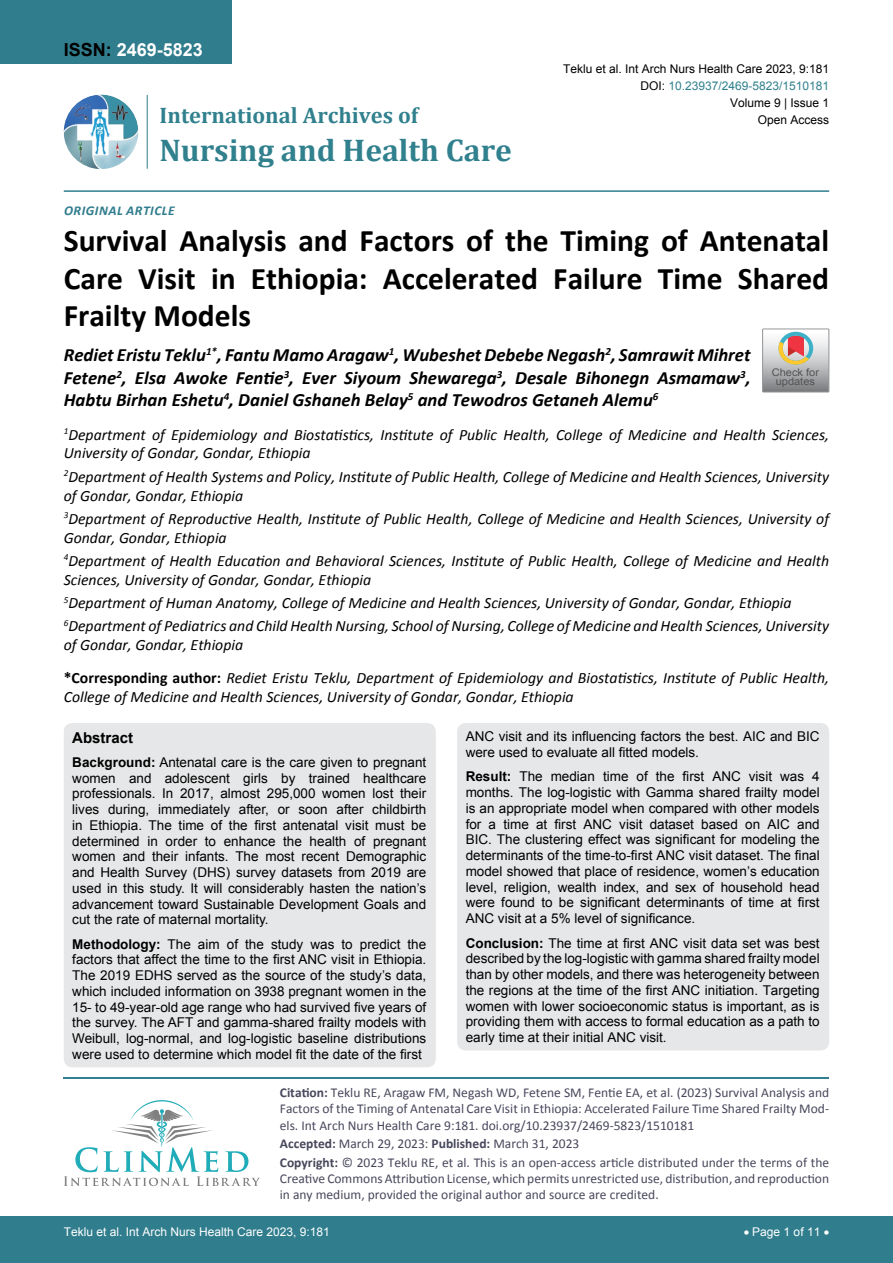
<style>
.page{position:relative;width:893px;height:1263px;background:#fff}
.page>*{position:absolute;margin:0;border:0;box-sizing:border-box;transform-origin:0 0}
.t1{font:700 31.5px/37.5px "Calibri";color:#000;text-align:justify}
.t2{font:700 31.5px "Cambria";color:#30808d}
.t3{font:700 22.5px "Cambria";color:#30808d}
.t4{font:italic 700 18.75px/22.5px "Calibri";color:#000;text-align:justify}
.t5{font:700 18px "Arial";color:#fff}
.t6{font:italic 15.75px/18.9px "Calibri";color:#000}
.t7{font:700 15px "Arial";color:#000}
.t8{font:13.5px/15.8px "Arial";color:#000;text-align:justify}
.t9{font:13.5px/16.2px "Calibri";color:#47475c}
.t10{font:italic 700 13.5px "Calibri";letter-spacing:.04em;color:#307d8d}
.t11{font:12px "Arial";color:#000}
.t12{font:12px "Arial";color:#fff}
.t13{font:12px "Arial";color:#30808d}
.t14{font:10.5px/9px "Arial";color:#535353;text-align:center;scale:1.06 1}
.s1{color:#000}
.s2{font-weight:700;font-style:normal}
.s3{font-weight:700}
</style>
<div class="page">
<hr style="left:64px;top:1077px;width:765px;height:1px;background:#30808d">
<svg style="left:64px;top:1100px;width:196px;height:86px"></svg>
<div style="left:0;top:1217px;width:893px;height:46px;background:#307d8d"></div>
<div style="left:0;top:0;width:231px;height:64px;background:#307d8d"></div>
<img style="left:64px;top:95px;width:74px;height:74px;border-radius:37px">
<hr style="left:147px;top:95px;width:1px;height:74px;background:#307d8d">
<hr style="left:64px;top:190px;width:765px;height:2px;background:#307d8d">
<div style="left:64px;top:723px;width:372px;height:344px;background:#e6e7e8;border-radius:9px"></div>
<div style="left:457px;top:723px;width:372px;height:327px;background:#e6e7e8;border-radius:9px"></div>
<svg style="left:763px;top:329px;width:66px;height:63px;background:#bdb6b3"></svg>
<h3 class="t5" style="left:64px;top:38px;width:141px"><span class="s1">ISSN:</span> 2469-5823</h3>
<h2 class="t3" style="left:160px;top:100px;width:260px">International Archives of</h2>
<h1 class="t2" style="left:160px;top:128px;width:354px">Nursing and Health Care</h1>
<p class="t10" style="left:64px;top:202px;width:112px">Origina l Article</p>
<p class="t11" style="left:563px;top:60px;width:268px">Teklu et al. Int Arch Nurs Health Care 2023, 9:181</p>
<p class="t11" style="left:730px;top:95px;width:101px">Volume 9 | Issue 1</p>
<p class="t13" style="left:640px;top:78px;width:190px"><span class="s1">DOI:</span> 10.23937/2469-5823/1510181</p>
<p class="t11" style="left:758px;top:112px;width:73px">Open Access</p>
<h1 class="t1" style="left:64px;top:222px;width:767px">Survival Analysis and Factors of the Timing of Antenatal Care Visit in Ethiopia: Accelerated Failure Time Shared Frailty Models</h1>
<p class="t4" style="left:64px;top:344px;width:688px">Rediet Eristu Teklu<sup>1*</sup>, Fantu Mamo Aragaw<sup>1</sup>, Wubeshet Debebe Negash<sup>2</sup>, Samrawit Mihret Fetene<sup>2</sup>, Elsa Awoke Fentie<sup>3</sup>, Ever Siyoum Shewarega<sup>3</sup>, Desale Bihonegn Asmamaw<sup>3</sup>, Habtu Birhan Eshetu<sup>4</sup>, Daniel Gshaneh Belay<sup>5</sup> and Tewodros Getaneh Alemu<sup>6</sup></p>
<p class="t6" style="left:64px;top:424px;width:767px"><sup>1</sup>Department of Epidemiology and Biostatistics, Institute of Public Health, College of Medicine and Health Sciences,<br>University of Gondar, Gondar, Ethiopia</p>
<p class="t6" style="left:64px;top:466px;width:767px"><sup>2</sup>Department of Health Systems and Policy, Institute of Public Health, College of Medicine and Health Sciences, University of Gondar, Gondar, Ethiopia</p>
<p class="t6" style="left:64px;top:508px;width:767px"><sup>3</sup>Department of Reproductive Health, Institute of Public Health, College of Medicine and Health Sciences, University of<br>Gondar, Gondar, Ethiopia</p>
<p class="t6" style="left:64px;top:550px;width:767px"><sup>4</sup>Department of Health Education and Behavioral Sciences, Institute of Public Health, College of Medicine and Health<br>Sciences, University of Gondar, Gondar, Ethiopia</p>
<p class="t6" style="left:64px;top:590px;width:767px;line-height:23.1px"><sup>5</sup>Department of Human Anatomy, College of Medicine and Health Sciences, University of Gondar, Gondar, Ethiopia<br><sup>6</sup>Department of Pediatrics and Child Health Nursing, School of Nursing, College of Medicine and Health Sciences, University</p>
<p class="t6" style="left:64px;top:634px;width:181px">of Gondar, Gondar, Ethiopia</p>
<p class="t14" style="left:772px;top:368px;width:46px">Check for updates</p>
<p class="t6" style="left:64px;top:668px;width:767px"><span class="s2">*Corresponding author:</span> Rediet Eristu Teklu, Department of Epidemiology and Biostatistics, Institute of Public Health,<br>College of Medicine and Health Sciences, University of Gondar, Gondar, Ethiopia</p>
<p class="t7" style="left:72px;top:727px;width:62px">Abstract</p>
<p class="t8" style="left:72px;top:754px;width:355px"><span class="s3">Background:</span> Antenatal care is the care given to pregnant women and adolescent girls by trained healthcare professionals. In 2017, almost 295,000 women lost their lives during, immediately after, or soon after childbirth in Ethiopia. The time of the first antenatal visit must be determined in order to enhance the health of pregnant women and their infants. The most recent Demographic and Health Survey (DHS) survey datasets from 2019 are used in this study. It will considerably hasten the nation’s advancement toward Sustainable Development Goals and cut the rate of maternal mortality.</p>
<p class="t8" style="left:72px;top:936px;width:356px"><span class="s3">Methodology:</span> The aim of the study was to predict the factors that affect the time to the first ANC visit in Ethiopia.<br>The 2019 EDHS served as the source of the study’s data, which included information on 3938 pregnant women in the 15- to 49-year-old age range who had survived five years of the survey. The AFT and gamma-shared frailty models with Weibull, log-normal, and log-logistic baseline distributions were used to determine which model fit the date of the first</p>
<p class="t8" style="left:466px;top:729px;width:355px">ANC visit and its influencing factors the best. AIC and BIC were used to evaluate all fitted models.</p>
<p class="t8" style="left:466px;top:769px;width:356px"><span class="s3">Result:</span> The median time of the first ANC visit was 4 months. The log-logistic with Gamma shared frailty model is an appropriate model when compared with other models for a time at first ANC visit dataset based on AIC and BIC. The clustering effect was significant for modeling the determinants of the time-to-first ANC visit dataset. The final model showed that place of residence, women’s education level, religion, wealth index, and sex of household head were found to be significant determinants of time at first ANC visit at a 5% level of significance.</p>
<p class="t8" style="left:466px;top:935px;width:355px"><span class="s3">Conclusion:</span> The time at first ANC visit data set was best described by the log-logistic with gamma shared frailty model than by other models, and there was heterogeneity between the regions at the time of the first ANC initiation. Targeting women with lower socioeconomic status is important, as is providing them with access to formal education as a path to early time at their initial ANC visit.</p>
<p class="t9" style="left:280px;top:1084px;width:551px;text-align:justify"><span class="s3">Citation:</span> Teklu RE, Aragaw FM, Negash WD, Fetene SM, Fentie EA, et al. (2023) Survival Analysis and Factors of the Timing of Antenatal Care Visit in Ethiopia: Accelerated Failure Time Shared Frailty Mod&shy;els. Int Arch Nurs Health Care 9:181. doi.org/10.23937/2469-5823/1510181</p>
<p class="t9" style="left:280px;top:1134px;width:551px;line-height:18.6px"><span class="s3">Accepted:</span> March 29, 2023: <span class="s3">Published:</span> March 31, 2023<br><span class="s3">Copyright:</span> © 2023 Teklu RE, et al. This is an open-access article distributed under the terms of the</p>
<p class="t9" style="left:280px;top:1170px;width:551px">Creative Commons Attribution License, which permits unrestricted use, distribution, and reproduction in any medium, provided the original author and source are credited.</p>
<p class="t12" style="left:64px;top:1223px;width:268px">Teklu et al. Int Arch Nurs Health Care 2023, 9:181</p>
<p class="t12" style="left:744px;top:1223px;width:87px">• Page 1 of 11 •</p>
</div>
